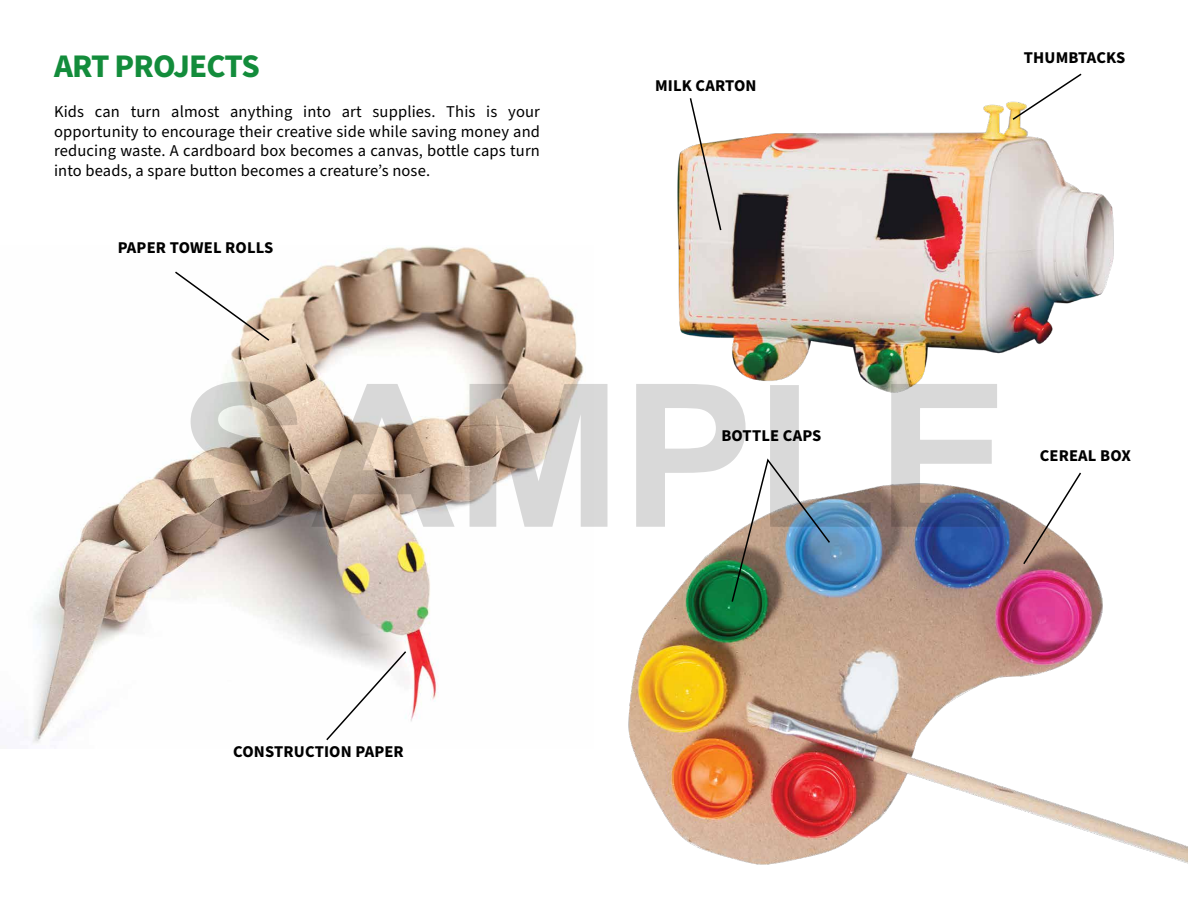
<style>
.page{position:relative;width:1188px;height:918px;background:#fff}
.page>*{position:absolute;margin:0;border:0;box-sizing:border-box;transform-origin:0 0}
.t1{font:700 199.5px "Arial";color:rgb(0 0 0/.15)}
.t2{font:700 33px "Source Sans Pro";letter-spacing:-.025em;color:#138c3b}
.t3{font:16.5px/19.8px "Source Sans Pro";letter-spacing:.01em;color:#000;text-align:justify}
.t4{font:700 16.5px "Source Sans Pro";letter-spacing:.01em;color:#000}
</style>
<div class="page">
<img style="left:677px;top:101px;width:437px;height:292px">
<img style="left:628px;top:483px;width:560px;height:382px">
<img style="left:24px;top:246px;width:560px;height:497px">
<svg style="left:1022px;top:472px;width:61px;height:94px"></svg>
<svg style="left:689px;top:98px;width:34px;height:134px"></svg>
<img style="left:730px;top:458px;width:102px;height:145px">
<svg style="left:173px;top:270px;width:98px;height:72px"></svg>
<svg style="left:325px;top:650px;width:83px;height:92px"></svg>
<svg style="left:1011px;top:73px;width:72px;height:48px"></svg>
<h2 class="t2" style="left:54px;top:44px;width:207px">ART PROJECTS</h2>
<p class="t3" style="left:54px;top:102px;width:488px">Kids can turn almost anything into art supplies. This is your opportunity to encourage their creative side while saving money and reducing waste. A cardboard box becomes a canvas, bottle caps turn into beads, a spare button becomes a creature’s nose.</p>
<p class="t4" style="left:118px;top:237px;width:157px">PAPER TOWEL ROLLS</p>
<p class="t4" style="left:655px;top:74px;width:103px">MILK CARTON</p>
<p class="t4" style="left:1024px;top:46px;width:103px">THUMBTACKS</p>
<h1 class="t1" style="left:178px;top:325px;width:833px">SAMPLE</h1>
<p class="t4" style="left:721px;top:425px;width:102px">BOTTLE CAPS</p>
<p class="t4" style="left:1040px;top:445px;width:93px">CEREAL BOX</p>
<p class="t4" style="left:233px;top:740px;width:172px">CONSTRUCTION PAPER</p>
</div>
